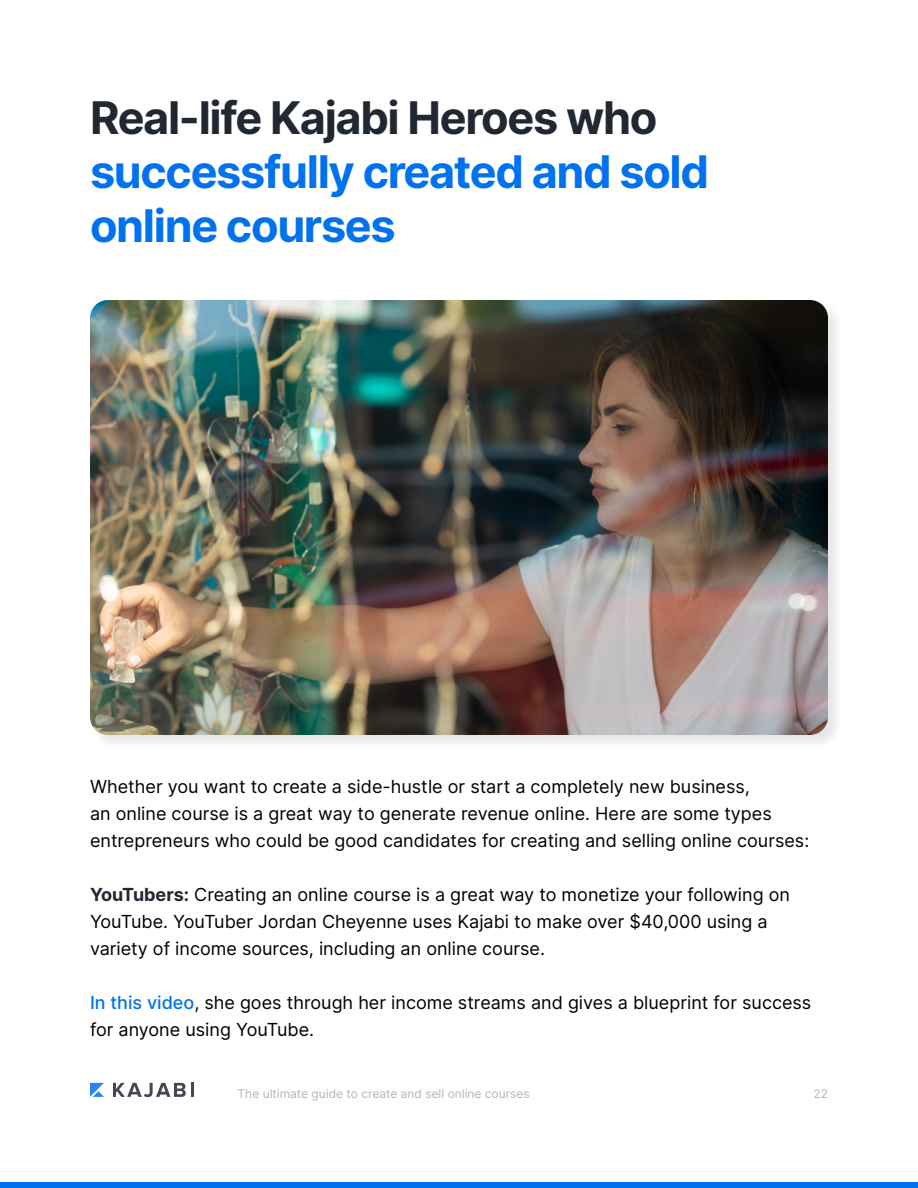
<style>
.page{position:relative;width:918px;height:1188px;background:#fff}
.page>*{position:absolute;margin:0;border:0;box-sizing:border-box;transform-origin:0 0}
.t1{font:700 45px/54px "Inter";letter-spacing:-.03em;color:#0072ef}
.t2{font:700 45px "Inter";letter-spacing:-.03em;color:#202832}
.t3{font:18px/27px "Inter";color:#000}
.t4{font:12px "Inter";color:#aeb7bf}
.s1{font-weight:700;color:#202832}
.s2{font-weight:500;color:#0072ed}
</style>
<div class="page">
<svg style="left:90px;top:1083px;width:14px;height:14px"></svg>
<svg style="left:113px;top:1083px;width:73px;height:14px"></svg>
<hr style="left:191px;top:1083px;width:3px;height:14px;background:#424752">
<div style="left:0;top:1182px;width:918px;height:6px;background:#0072ed"></div>
<div style="left:89px;top:299px;width:755px;height:452px;background:#000;opacity:.1"></div>
<img style="left:90px;top:300px;width:738px;height:435px">
<h1 class="t2" style="left:90px;top:84px;width:569px">Real-life Kajabi Heroes who</h1>
<h1 class="t1" style="left:90px;top:143px;width:621px">successfully created and sold online courses</h1>
<p class="t3" style="left:90px;top:772px;width:721px">Whether you want to create a side-hustle or start a completely new business,<br>an online course is a great way to generate revenue online. Here are some types entrepreneurs who could be good candidates for creating and selling online courses:</p>
<p class="t3" style="left:90px;top:880px;width:701px"><span class="s1">YouTubers:</span> Creating an online course is a great way to monetize your following on<br>YouTube. YouTuber Jordan Cheyenne uses Kajabi to make over $40,000 using a variety of income sources, including an online course.</p>
<p class="t3" style="left:90px;top:988px;width:723px"><span class="s2">In this video</span>, she goes through her income streams and gives a blueprint for success for anyone using YouTube.</p>
<p class="t4" style="left:238px;top:1085px;width:294px">The ultimate guide to create and sell online courses</p>
<p class="t4" style="left:813px;top:1085px;width:16px">22</p>
</div>
